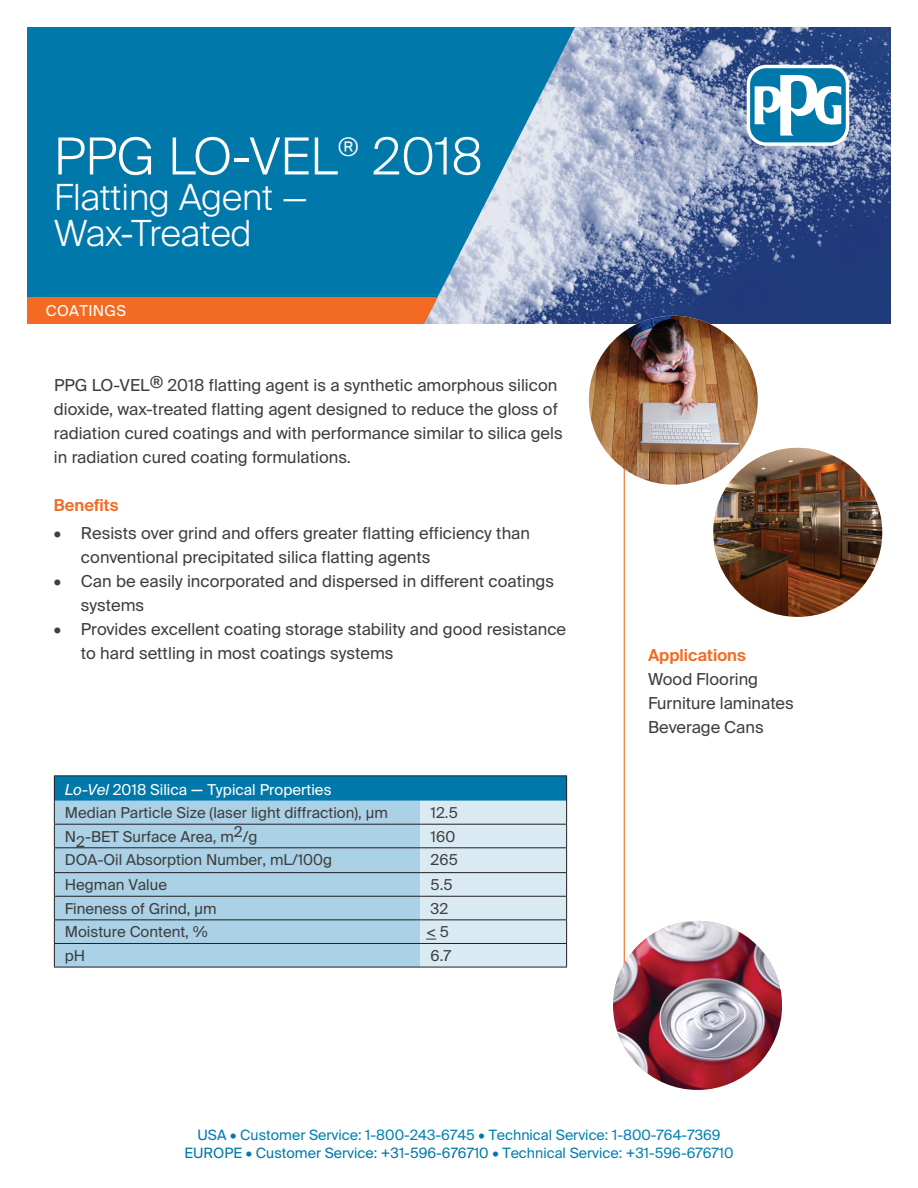
<style>
.page{position:relative;width:918px;height:1188px;background:#fff}
.page>*{position:absolute;margin:0;border:0;box-sizing:border-box;transform-origin:0 0}
.t1{font:300 51px "Suisse Intl";color:#fff}
.t2{font:300 36px/36px "Suisse Intl";color:#fff}
.t3{font:16.5px/24px "Suisse Intl";color:#3e3e3f}
.t4{font:600 16.5px "Suisse Intl";color:#f36b23}
.t5{font:15px/23.5px "Suisse Intl";color:#3e3e3f}
.t6{font:15px "Suisse Intl";letter-spacing:.025em;color:#fff}
.t7{font:14.25px/18px "Suisse Intl";color:#0081b0;text-align:center}
.s1{font-style:italic;color:#fff}
.s2{color:#fff}
.s3{font-size:16.5px;color:#fff}
.s4{color:#0078aa}
</style>
<div class="page">
<hr style="left:624px;top:383px;width:1px;height:623px;background:#f36b23">
<img style="left:575px;top:27px;width:316px;height:297px">
<img style="left:713px;top:448px;width:169px;height:169px;border-radius:84px">
<img style="left:589px;top:316px;width:169px;height:169px;border-radius:84px">
<img style="left:613px;top:921px;width:169px;height:169px;border-radius:84px">
<div style="left:27px;top:27px;width:351px;height:297px;background:#0078aa"></div>
<svg style="left:378px;top:27px;width:197px;height:297px;background:#4c98be"></svg>
<div style="left:27px;top:297px;width:290px;height:27px;background:#f36b23"></div>
<div style="left:747px;top:65px;width:102px;height:81px;background:#fff;border-radius:19px"></div>
<div style="left:750px;top:68px;width:96px;height:74px;background:#0078aa;border-radius:16px"></div>
<svg style="left:755px;top:75px;width:86px;height:61px"></svg>
<div style="left:317px;top:297px;width:121px;height:27px;background:#f36b23"></div>
<div style="left:54px;top:776px;width:513px;height:25px;background:#0078aa"></div>
<div style="left:55px;top:801px;width:365px;height:166px;background:#aad1e5"></div>
<hr style="left:54px;top:775px;width:366px;height:1px;background:#231f20">
<hr style="left:420px;top:775px;width:147px;height:1px;background:#231f20">
<hr style="left:54px;top:824px;width:366px;height:1px;background:#231f20">
<hr style="left:54px;top:847px;width:366px;height:1px;background:#231f20">
<hr style="left:54px;top:872px;width:366px;height:1px;background:#231f20">
<hr style="left:54px;top:896px;width:366px;height:1px;background:#231f20">
<hr style="left:54px;top:919px;width:366px;height:1px;background:#231f20">
<hr style="left:54px;top:943px;width:366px;height:1px;background:#231f20">
<hr style="left:54px;top:967px;width:366px;height:1px;background:#231f20">
<hr style="left:420px;top:967px;width:147px;height:1px;background:#231f20">
<svg style="left:54px;top:776px;width:1px;height:191px"></svg>
<svg style="left:420px;top:776px;width:147px;height:191px;background:#b7d4e2"></svg>
<h1 class="t1" style="left:54px;top:127px;width:430px">PPG LO-VEL<sup>®</sup> 2018</h1>
<h2 class="t2" style="left:54px;top:180px;width:255px">Flatting Agent —<br>Wax-Treated</h2>
<p class="t6" style="left:46px;top:302px;width:82px">COATINGS</p>
<p class="t3" style="left:54px;top:373px;width:510px">PPG LO-VEL® 2018 flatting agent is a synthetic amorphous silicon dioxide, wax-treated flatting agent designed to reduce the gloss of radiation cured coatings and with performance similar to silica gels in radiation cured coating formulations.</p>
<p class="t4" style="left:54px;top:495px;width:66px">Benefits</p>
<p class="t3" style="left:81px;top:522px;width:451px;text-indent:-27px">• Resists over grind and offers greater flatting efficiency than conventional precipitated silica flatting agents</p>
<p class="t3" style="left:81px;top:570px;width:475px;text-indent:-27px">• Can be easily incorporated and dispersed in different coatings systems</p>
<p class="t3" style="left:81px;top:618px;width:487px;text-indent:-27px">• Provides excellent coating storage stability and good resistance to hard settling in most coatings systems</p>
<p class="t5" style="left:65px;top:778px;width:324px"><span class="s1">Lo-Vel</span> <span class="s2">2018 Silica</span> <span class="s3">—</span> <span class="s2">Typical Properties<br></span>Median Particle Size (laser light diffraction), μm</p>
<p class="t5" style="left:431px;top:801px;width:29px">12.5</p>
<p class="t5" style="left:65px;top:825px;width:194px">N2-BET Surface Area, m2/g</p>
<p class="t5" style="left:431px;top:825px;width:26px">160</p>
<p class="t5" style="left:65px;top:848px;width:269px">DOA-Oil Absorption Number, mL/100g</p>
<p class="t5" style="left:431px;top:848px;width:29px">265</p>
<p class="t5" style="left:65px;top:873px;width:104px">Hegman Value</p>
<p class="t5" style="left:431px;top:873px;width:23px">5.5</p>
<p class="t5" style="left:65px;top:897px;width:153px">Fineness of Grind, µm</p>
<p class="t5" style="left:431px;top:897px;width:19px">32</p>
<p class="t5" style="left:65px;top:920px;width:144px">Moisture Content, %</p>
<p class="t5" style="left:426px;top:920px;width:24px">&lt;5</p>
<p class="t5" style="left:65px;top:944px;width:22px">pH</p>
<p class="t5" style="left:431px;top:944px;width:22px">6.7</p>
<p class="t4" style="left:648px;top:645px;width:99px">Applications</p>
<p class="t3" style="left:648px;top:667px;width:147px">Wood Flooring<br>Furniture laminates<br>Beverage Cans</p>
<p class="t7" style="left:184px;top:1126px;width:551px"><span class="s4">USA •</span> Customer Service: 1-800-243-6745 <span class="s4">•</span> Technical Service: 1-800-764-7369<br><span class="s4">EUROPE • Customer Service: +31-596-676710 •</span> Technical Service: <span class="s4">+</span>31-596-676710</p>
</div>
